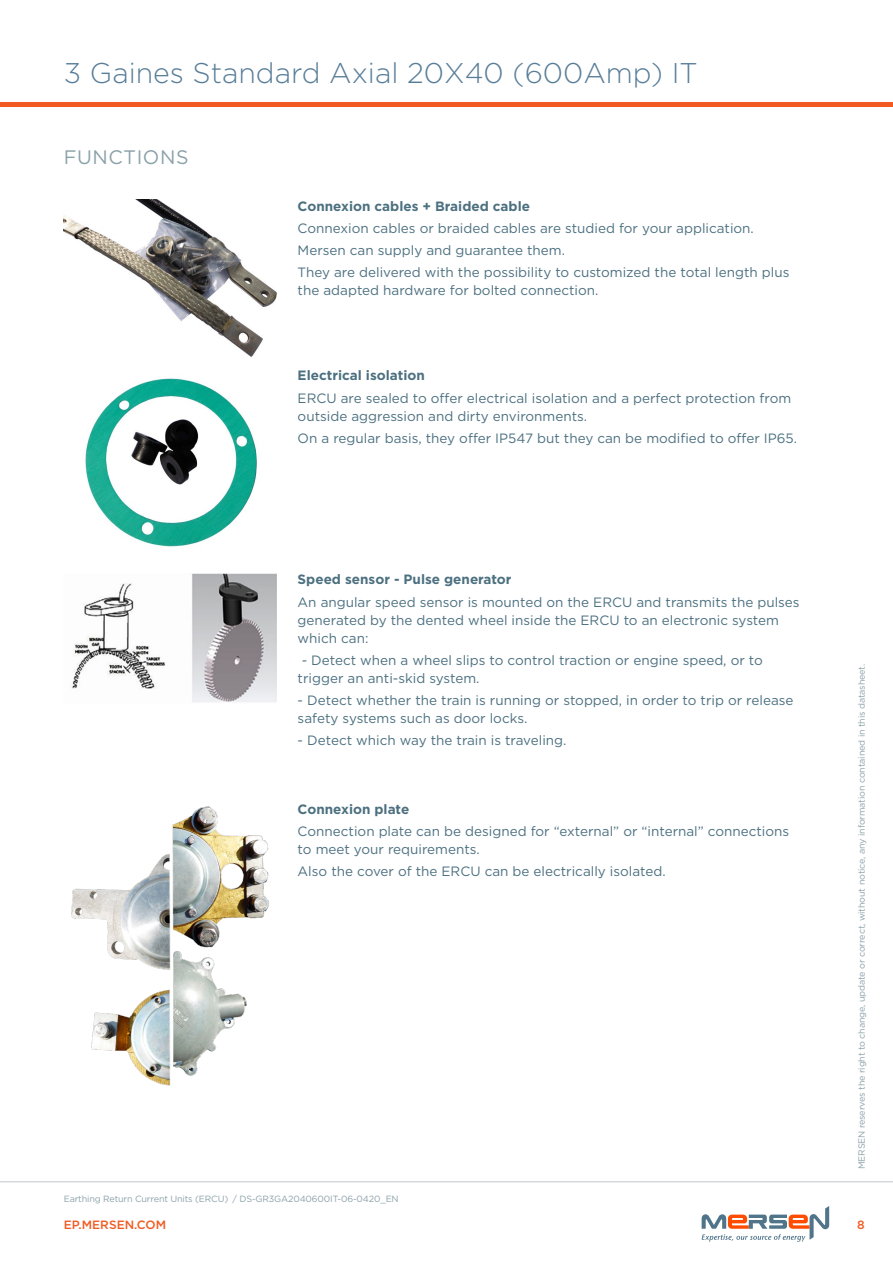
<style>
.page{position:relative;width:893px;height:1263px;background:#fff}
.page>*{position:absolute;margin:0;border:0;box-sizing:border-box;transform-origin:0 0}
.t1{font:300 28.5px "Gotham";color:#587d98}
.t2{font:19.5px "Gotham";letter-spacing:.03em;color:#8ba1a9}
.t3{font:13.5px/18px "Gotham";color:#4c7080}
.t4{font:700 13.5px "Gotham";color:#4c7080}
.t5{font:500 12px "Gotham";color:#f15a22}
.t6{font:9px "Gotham";letter-spacing:-.015em;color:#8ba1a9}
</style>
<div class="page">
<hr style="left:0;top:102px;width:893px;height:4px;background:#f15a22">
<hr style="left:0;top:1181px;width:893px;height:1px;background:#bec8cd">
<svg style="left:702px;top:1206px;width:127px;height:36px"></svg>
<img style="left:64px;top:200px;width:212px;height:157px">
<img style="left:85px;top:378px;width:172px;height:169px">
<img style="left:71px;top:574px;width:205px;height:128px">
<img style="left:71px;top:806px;width:198px;height:280px">
<h1 class="t1" style="left:64px;top:55px;width:635px">3 Gaines Standard Axial 20X40 (600Amp) IT</h1>
<h2 class="t2" style="left:64px;top:145px;width:126px">FUNCTIONS</h2>
<p class="t4" style="left:298px;top:197px;width:234px">Connexion cables + Braided cable</p>
<p class="t3" style="left:298px;top:217px;width:493px;line-height:22.2px">Connexion cables or braided cables are studied for your application.<br>Mersen can supply and guarantee them.<br>They are delivered with the possibility to customized the total length plus</p>
<p class="t3" style="left:298px;top:281px;width:302px">the adapted hardware for bolted connection.</p>
<p class="t4" style="left:298px;top:367px;width:129px">Electrical isolation</p>
<p class="t3" style="left:298px;top:388px;width:495px">ERCU are sealed to offer electrical isolation and a perfect protection from outside aggression and dirty environments.</p>
<p class="t3" style="left:298px;top:429px;width:501px">On a regular basis, they offer IP547 but they can be modified to offer IP65.</p>
<p class="t4" style="left:298px;top:571px;width:215px">Speed sensor - Pulse generator</p>
<p class="t3" style="left:298px;top:593px;width:503px">An angular speed sensor is mounted on the ERCU and transmits the pulses generated by the dented wheel inside the ERCU to an electronic system which can:</p>
<p class="t3" style="left:298px;top:651px;width:467px">- Detect when a wheel slips to control traction or engine speed, or to trigger an anti-skid system.</p>
<p class="t3" style="left:298px;top:691px;width:497px">- Detect whether the train is running or stopped, in order to trip or release safety systems such as door locks.</p>
<p class="t3" style="left:298px;top:731px;width:270px">- Detect which way the train is traveling.</p>
<p class="t4" style="left:298px;top:800px;width:113px">Connexion plate</p>
<p class="t3" style="left:298px;top:822px;width:493px">Connection plate can be designed for “external” or “internal” connections to meet your requirements.</p>
<p class="t3" style="left:298px;top:862px;width:370px">Also the cover of the ERCU can be electrically isolated.</p>
<p class="t6" style="left:856px;top:1169px;width:507px;rotate:-90deg">MERSEN reserves the right to change, update or correct, without notice, any information contained in this datasheet.</p>
<p class="t6" style="left:64px;top:1193px;width:336px">Earthing Return Current Units (ERCU) / DS-GR3GA2040600IT-06-0420_EN</p>
<p class="t5" style="left:64px;top:1217px;width:104px">EP.MERSEN.COM</p>
<p class="t5" style="left:857px;top:1217px;width:9px">8</p>
</div>
